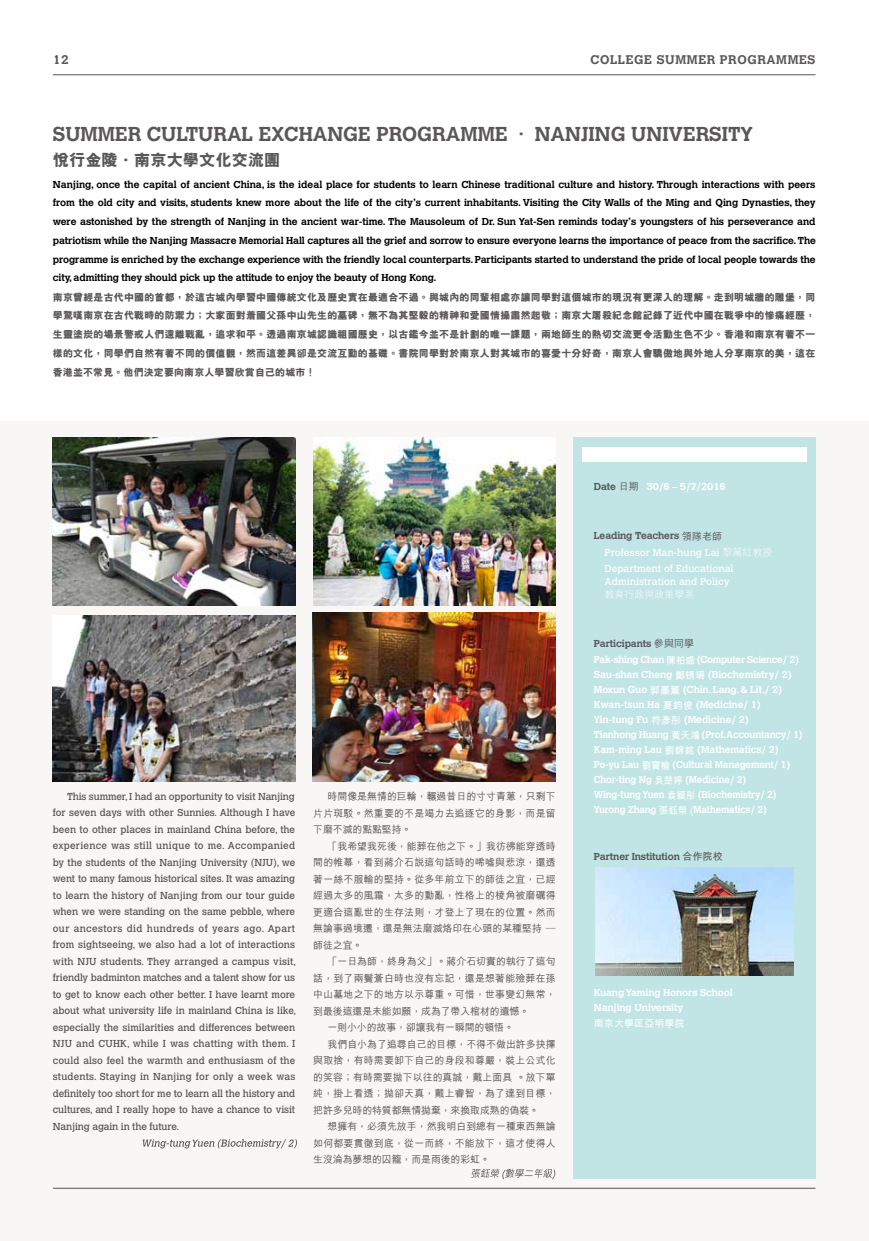
<style>
.page{position:relative;width:869px;height:1241px;background:#fff}
.page>*{position:absolute;margin:0;border:0;box-sizing:border-box;transform-origin:0 0}
.t1{font:700 20px "Calvert";color:#595757}
.t2{font:800 16.25px "M Hei HK";color:#595757}
.t3{font:700 12.5px "Calvert";letter-spacing:.05em;color:#595757}
.t4{font:10px/16.5px "Calvert MT Std";letter-spacing:-.005em;color:#595757}
.t5{font:700 10px/18.8px "Calvert";letter-spacing:-.01em;color:#000;text-align:justify}
.t6{font:500 10px/16.5px "M Hei HK";letter-spacing:.005em;color:#595757;text-align:justify}
.t7{font:700 10px/15px "Calvert";letter-spacing:-.01em;color:#fff}
.t8{font:800 10px/18.8px "M Hei HK";letter-spacing:.01em;color:#595757;text-align:justify}
.t9{font:10px/16.5px "Calvert";color:#fff}
.t10{font:700 10px/16.5px "Calvert";letter-spacing:-.03em;color:#fff}
.t11{font:700 10px "Calvert";letter-spacing:-.01em;color:#595757}
.t12{font:300 10px "M Hei HK";color:#fff}
.t13{font:700 10px "M Hei HK";letter-spacing:.01em;color:#fff}
.s1{font-family:"M Hei HK";font-weight:800;font-size:16.25px}
.s2{color:#595757}
.s3{font-family:"M Hei HK";font-weight:500;color:#595757}
.s4{font-weight:700;color:#595757}
.s5{font-family:"M Hei HK";font-weight:300}
.s6{font-family:"M Hei HK"}
.s7{font-family:"Microsoft Jheng Hei"}
</style>
<div class="page">
<div style="left:0;top:421px;width:868px;height:819px;background:#f8f7f5"></div>
<hr style="left:53px;top:75px;width:762px;height:1px;background:#595757">
<hr style="left:53px;top:1187px;width:762px;height:1px;background:#595757">
<img style="left:53px;top:615px;width:242px;height:166px">
<img style="left:53px;top:437px;width:242px;height:168px">
<img style="left:313px;top:613px;width:242px;height:168px">
<img style="left:313px;top:437px;width:242px;height:168px">
<div style="left:573px;top:437px;width:242px;height:742px;background:#c1e4e5"></div>
<div style="left:582px;top:447px;width:224px;height:14px;background:#fff"></div>
<img style="left:595px;top:867px;width:198px;height:108px">
<svg style="left:471px;top:1168px;width:85px;height:11px"></svg>
<svg style="left:142px;top:1139px;width:155px;height:9px"></svg>
<p class="t3" style="left:53px;top:51px;width:17px">12</p>
<p class="t3" style="left:590px;top:51px;width:226px">COLLEGE SUMMER PROGRAMMES</p>
<h1 class="t1" style="left:53px;top:121px;width:701px">SUMMER CULTURAL EXCHANGE PROGRAMME <span class="s1">．</span> NANJING UNIVERSITY</h1>
<h2 class="t2" style="left:53px;top:152px;width:229px">悅行金陵．南京大學文化交流團</h2>
<p class="t5" style="left:53px;top:174px;width:764px">Nanjing, once the capital of ancient China, is the ideal place for students to learn Chinese traditional culture and history. Through interactions with peers from the old city and visits, students knew more about the life of the city’s current inhabitants. Visiting the City Walls of the Ming and Qing Dynasties, they were astonished by the strength of Nanjing in the ancient war-time. The Mausoleum of Dr. Sun Yat-Sen reminds today’s youngsters of his perseverance and patriotism while the Nanjing Massacre Memorial Hall captures all the grief and sorrow to ensure everyone learns the importance of peace from the sacrifice. The programme is enriched by the exchange experience with the friendly local counterparts. Participants started to understand the pride of local people towards the city, admitting they should pick up the attitude to enjoy the beauty of Hong Kong.</p>
<p class="t8" style="left:53px;top:287px;width:763px">南京曾經是古代中國的首都，於這古城內學習中國傳統文化及歷史實在最適合不過。與城內的同輩相處亦讓同學對這個城市的現況有更深入的理解。走到明城牆的雕堡，同學驚嘆南京在古代戰時的防禦力；大家面對着國父孫中山先生的墓碑，無不為其堅毅的精神和愛國情操肅然起敬；南京大屠殺紀念館記錄了近代中國在戰爭中的慘痛經歷，生靈塗炭的場景警戒人們遠離戰亂，追求和平。透過南京城認識祖國歷史，以古鑑今並不是計劃的唯一課題，兩地師生的熱切交流更令活動生色不少。香港和南京有著不一樣的文化，同學們自然有著不同的價值觀，然而這差異卻是交流互動的基礎。書院同學對於南京人對其城市的喜愛十分好奇，南京人會驕傲地與外地人分享南京的美，這在香港並不常見。他們決定要向南京人學習欣賞自己的城市！</p>
<p class="t4" style="left:53px;top:787px;width:245px;text-indent:14px">This summer, I had an opportunity to visit Nanjing for seven days with other Sunnies. Although I have been to other places in mainland China before, the experience was still unique to me. Accompanied by the students of the Nanjing University (NJU), we went to many famous historical sites. It was amazing to learn the history of Nanjing from our tour guide when we were standing on the same pebble, where our ancestors did hundreds of years ago. Apart from sightseeing, we also had a lot of interactions with NJU students. They arranged a campus visit, friendly badminton matches and a talent show for us to get to know each other better. I have learnt more about what university life in mainland China is like, especially the similarities and differences between NJU and CUHK, while I was chatting with them. I could also feel the warmth and enthusiasm of the students. Staying in Nanjing for only a week was definitely too short for me to learn all the history and cultures, and I really hope to have a chance to visit Nanjing again in the future.</p>
<p class="t6" style="left:313px;top:787px;width:244px;text-indent:14px">時間像是無情的巨輪，輾過昔日的寸寸青蔥，只剩下片片斑駁。然重要的不是竭力去追逐它的身影，而是留下磨不滅的點點堅持。</p>
<p class="t6" style="left:313px;top:836px;width:244px;text-indent:14px">「我希望我死後，能葬在他之下。」我彷彿能穿透時間的帷幕，看到蔣介石說這句話時的唏噓與悲涼，還透著一絲不服輸的堅持。從多年前立下的師徒之宜，已經經過太多的風霜，太多的動亂，性格上的棱角被磨礪得更適合這亂世的生存法則，才登上了現在的位置。然而無論事過境遷，還是無法磨滅烙印在心頭的某種堅持 —師徒之宜。</p>
<p class="t6" style="left:327px;top:952px;width:229px">「一日為師，終身為父」。蔣介石切實的執行了這句</p>
<p class="t6" style="left:313px;top:968px;width:244px">話，到了兩鬢蒼白時也沒有忘記，還是想著能殮葬在孫</p>
<p class="t6" style="left:313px;top:985px;width:244px">中山墓地之下的地方以示尊重。可惜，世事變幻無常，</p>
<p class="t6" style="left:313px;top:1001px;width:217px">到最後這還是未能如願，成為了帶入棺材的遺憾。</p>
<p class="t6" style="left:327px;top:1018px;width:188px">一則小小的故事，卻讓我有一瞬間的頓悟。</p>
<p class="t6" style="left:327px;top:1034px;width:229px">我們自小為了追尋自己的目標，不得不做出許多抉擇</p>
<p class="t6" style="left:313px;top:1051px;width:244px">與取捨，有時需要卸下自己的身段和尊嚴，裝上公式化</p>
<p class="t6" style="left:313px;top:1067px;width:244px">的笑容；有時需要拋下以往的真誠，戴上面具 。放下單</p>
<p class="t6" style="left:313px;top:1084px;width:244px">純，掛上看透；拋卻天真，戴上睿智，為了達到目標，</p>
<p class="t6" style="left:313px;top:1100px;width:227px">把許多兒時的特質都無情拋棄，來換取成熟的偽裝。</p>
<p class="t6" style="left:327px;top:1117px;width:229px">想擁有，必須先放手，然我明白到總有一種東西無論</p>
<p class="t6" style="left:313px;top:1133px;width:244px">如何都要貫徹到底，從一而終，不能放下，這才使得人</p>
<p class="t6" style="left:313px;top:1150px;width:178px">生沒淪為夢想的囚籠，而是雨後的彩虹。</p>
<p class="t7" style="left:593px;top:478px;width:133px"><span class="s2">Date</span> <span class="s3">日期</span> 30/6 – 5/7/2016</p>
<p class="t9" style="left:604px;top:527px;width:169px;text-indent:-11px"><span class="s4">Leading Teachers</span> <span class="s3">領隊老師<br></span>Professor Man-hung Lai <span class="s5">黎萬紅教授<br></span>Department of Educational</p>
<p class="t9" style="left:604px;top:573px;width:126px">Administration and Policy</p>
<p class="t12" style="left:604px;top:588px;width:91px">教育行政與政策學系</p>
<p class="t10" style="left:593px;top:634px;width:206px"><span class="s2">Participants</span> <span class="s3">參與同學<br></span>Pak-shing Chan <span class="s6">陳柏盛</span> (Computer Science/ 2)</p>
<p class="t7" style="left:593px;top:667px;width:210px">Sau-shan Cheng <span class="s6">鄭</span><span class="s7">锈</span><span class="s6">珊</span> (Biochemistry/ 2)<br>Moxun Guo <span class="s6">郭墨薰</span> (Chin. Lang. &amp; Lit./ 2)<br>Kwan-tsun Ha <span class="s6">夏鈞俊</span> (Medicine/ 1)<br>Yin-tung Fu <span class="s6">符彥彤</span> (Medicine/ 2)<br>Tianhong Huang <span class="s6">黃天鴻</span> (Prof.Accountancy/ 1)<br>Kam-ming Lau <span class="s6">劉錦銘</span> (Mathematics/ 2)<br>Po-yu Lau <span class="s6">劉寶榆</span> (Cultural Management/ 1)<br>Chor-ting Ng <span class="s6">吳楚婷</span> (Medicine/ 2)<br>Wing-tung Yuen <span class="s6">袁穎彤</span> (Biochemistry/ 2)<br>Yurong Zhang <span class="s6">張鈺榮 (</span>Mathematics/ 2)</p>
<p class="t11" style="left:593px;top:849px;width:130px">Partner Institution <span class="s6">合作院校</span></p>
<p class="t7" style="left:593px;top:985px;width:140px">Kuang Yaming Honors School<br>Nanjing University</p>
<p class="t13" style="left:593px;top:1015px;width:92px">南京大學匡亞明學院</p>
</div>
